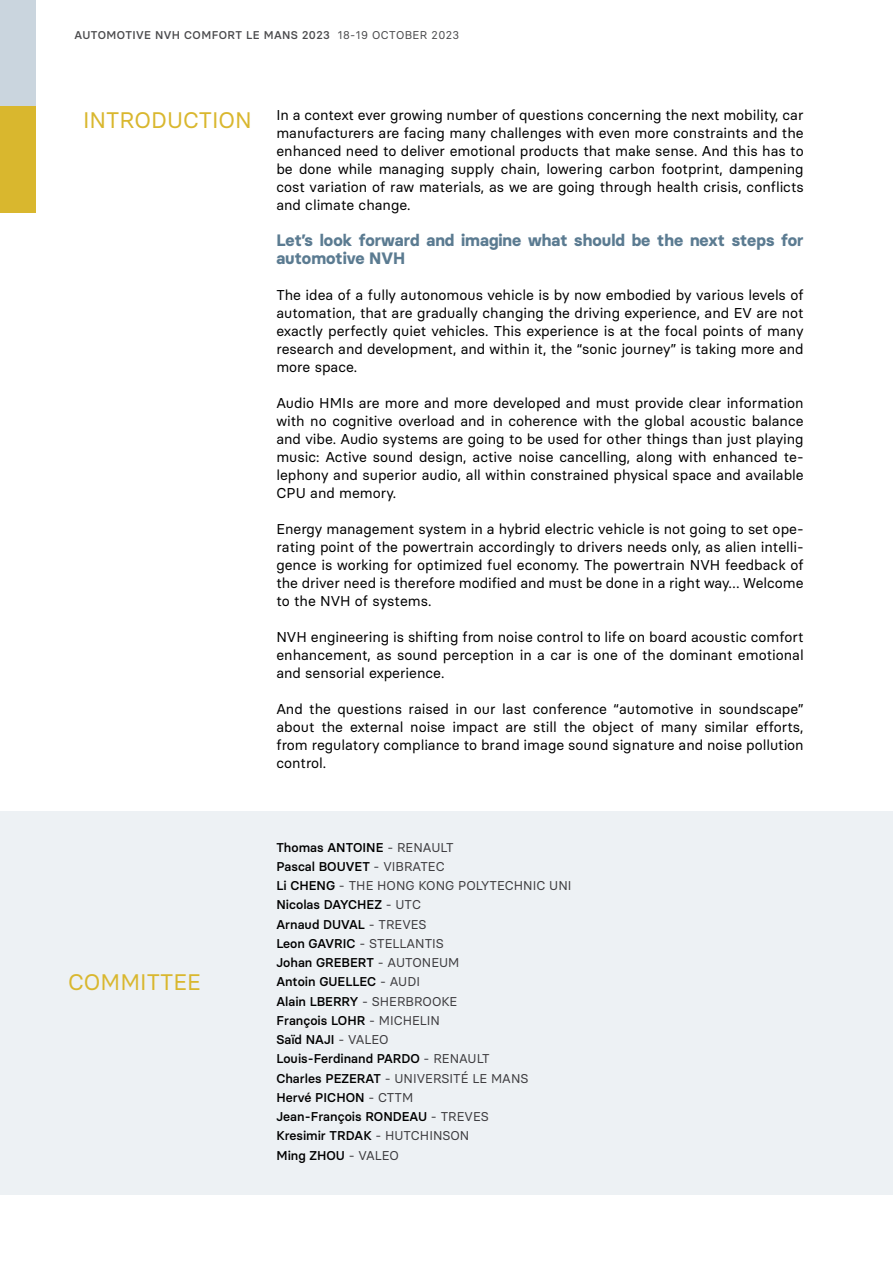
<style>
.page{position:relative;width:893px;height:1263px;background:#fff}
.page>*{position:absolute;margin:0;border:0;box-sizing:border-box;transform-origin:0 0}
.INTER{font:22.5px "Basier Circle";color:#d9b72e}
.COURANT{font:700 16.5px/18px "Basier Circle";color:#5b7b91}
.COURANT-2{font:14.25px/18px "Basier Circle";color:#000;text-align:justify}
.Comités_noms{font:500 12.75px "Basier Circle";color:#000}
.Comités_noms-2{font:12.75px "Basier Circle";color:#3e3d40}
.t1{font:500 11.25px "Basier Circle";letter-spacing:.035em;color:#4b4b4d}
.s1{font-weight:400}
.s2{font-weight:400;color:#3e3d40}
.s3{font-weight:500;color:#000}
</style>
<div class="page">
<div style="left:0;top:106px;width:36px;height:107px;background:#d9b72e"></div>
<div style="left:0;top:0;width:36px;height:106px;background:#cad5de"></div>
<div style="left:0;top:811px;width:893px;height:384px;background:#edf1f4"></div>
<p class="t1" style="left:74px;top:28px;width:386px">AUTOMOTIVE NVH COMFORT LE MANS 2023 <span class="s1">18-19 OCTOBER 2023</span></p>
<p class="INTER" style="left:83px;top:106px;width:170px">INTRODUCTION</p>
<p class="COURANT-2" style="left:276px;top:106px;width:529px">In a context ever growing number of questions concerning the next mobility, car manufacturers are facing many challenges with even more constraints and the enhanced need to deliver emotional products that make sense. And this has to be done while managing supply chain, lowering carbon footprint, dampening cost variation of raw materials, as we are going through health crisis, conflicts and climate change.</p>
<p class="COURANT" style="left:276px;top:231px;width:529px">Let’s look forward and imagine what should be the next steps for automotive NVH</p>
<p class="COURANT-2" style="left:276px;top:286px;width:529px">The idea of a fully autonomous vehicle is by now embodied by various levels of automation, that are gradually changing the driving experience, and EV are not exactly perfectly quiet vehicles. This experience is at the focal points of many research and development, and within it, the “sonic journey” is taking more and more space.</p>
<p class="COURANT-2" style="left:276px;top:394px;width:529px">Audio HMIs are more and more developed and must provide clear information with no cognitive overload and in coherence with the global acoustic balance and vibe. Audio systems are going to be used for other things than just playing music: Active sound design, active noise cancelling, along with enhanced te&shy;lephony and superior audio, all within constrained physical space and available CPU and memory.</p>
<p class="COURANT-2" style="left:276px;top:520px;width:529px">Energy management system in a hybrid electric vehicle is not going to set ope&shy;rating point of the powertrain accordingly to drivers needs only, as alien intelli&shy;gence is working for optimized fuel economy. The powertrain NVH feedback of the driver need is therefore modified and must be done in a right way… Welcome to the NVH of systems.</p>
<p class="COURANT-2" style="left:276px;top:628px;width:529px">NVH engineering is shifting from noise control to life on board acoustic comfort enhancement, as sound perception in a car is one of the dominant emotional and sensorial experience.</p>
<p class="COURANT-2" style="left:276px;top:700px;width:529px">And the questions raised in our last conference “automotive in soundscape” about the external noise impact are still the object of many similar efforts, from regulatory compliance to brand image sound signature and noise pollution control.</p>
<p class="INTER" style="left:68px;top:968px;width:134px">COMMITTEE</p>
<p class="Comités_noms" style="left:276px;top:839px;width:179px">Thomas ANTOINE <span class="s2">- RENAULT</span></p>
<p class="Comités_noms" style="left:276px;top:858px;width:170px">Pascal BOUVET <span class="s2">- VIBRATEC</span></p>
<p class="Comités_noms-2" style="left:276px;top:877px;width:297px"><span class="s3">Li CHENG</span> - THE HONG KONG POLYTECHNIC UNI</p>
<p class="Comités_noms" style="left:276px;top:897px;width:146px">Nicolas DAYCHEZ <span class="s2">- UTC</span></p>
<p class="Comités_noms" style="left:276px;top:916px;width:152px">Arnaud DUVAL <span class="s2">- TREVES</span></p>
<p class="Comités_noms-2" style="left:276px;top:935px;width:169px"><span class="s3">Leon GAVRIC</span> - STELLANTIS</p>
<p class="Comités_noms" style="left:276px;top:955px;width:185px">Johan GREBERT <span class="s2">- AUTONEUM</span></p>
<p class="Comités_noms" style="left:276px;top:974px;width:145px">Antoin GUELLEC <span class="s2">- AUDI</span></p>
<p class="Comités_noms" style="left:276px;top:993px;width:182px">Alain LBERRY <span class="s2">- SHERBROOKE</span></p>
<p class="Comités_noms" style="left:276px;top:1012px;width:165px">François LOHR <span class="s2">- MICHELIN</span></p>
<p class="Comités_noms" style="left:276px;top:1032px;width:114px">Saïd NAJI <span class="s2">- VALEO</span></p>
<p class="Comités_noms" style="left:276px;top:1051px;width:215px">Louis-Ferdinand PARDO <span class="s2">- RENAULT</span></p>
<p class="Comités_noms-2" style="left:276px;top:1070px;width:254px"><span class="s3">Charles PEZERAT</span> - UNIVERSITÉ LE MANS</p>
<p class="Comités_noms" style="left:276px;top:1089px;width:138px">Hervé PICHON <span class="s2">- CTTM</span></p>
<p class="Comités_noms" style="left:276px;top:1109px;width:214px">Jean-François RONDEAU <span class="s2">- TREVES</span></p>
<p class="Comités_noms" style="left:276px;top:1128px;width:195px">Kresimir TRDAK <span class="s2">- HUTCHINSON</span></p>
<p class="Comités_noms" style="left:276px;top:1147px;width:124px">Ming ZHOU <span class="s2">- VALEO</span></p>
</div>
